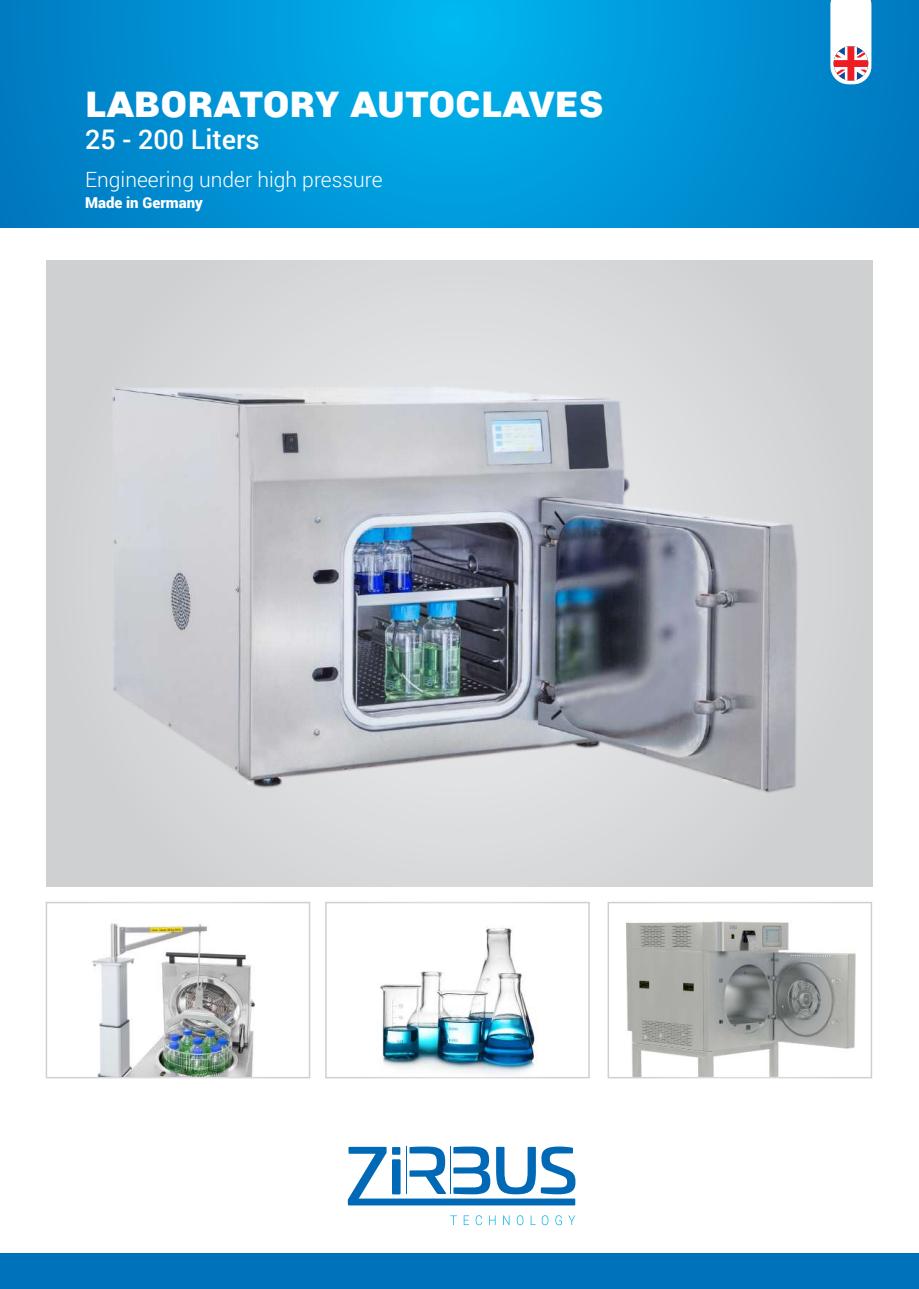
<style>
.page{position:relative;width:919px;height:1289px;background:#fff}
.page>*{position:absolute;margin:0;border:0;box-sizing:border-box;transform-origin:0 0}
.t1{font:900 45px "Roboto";color:#fff}
.t2{font:500 27px "Roboto";color:#fff}
.t3{font:300 21px "Roboto";color:#fff}
.t4{font:900 15px "Roboto";color:#fff}
</style>
<div class="page">
<img style="left:626px;top:921px;width:230px;height:154px">
<div style="left:607px;top:901px;width:265px;height:177px;border:2px solid #fff"></div>
<svg style="left:0;top:0;width:918px;height:227px;background:#0093d5"></svg>
<div style="left:1px;top:1253px;width:917px;height:35px;background:#0072bc"></div>
<svg style="left:348px;top:1146px;width:227px;height:59px"></svg>
<div style="left:392px;top:1159px;width:8px;height:35px;background:#0069b5"></div>
<svg style="left:392px;top:1146px;width:8px;height:8px"></svg>
<svg style="left:450px;top:1215px;width:125px;height:10px"></svg>
<hr style="left:406px;top:1146px;width:1px;height:48px;background:#0069b5">
<hr style="left:450px;top:1146px;width:1px;height:48px;background:#0069b5">
<svg style="left:830px;top:0;width:41px;height:84px"></svg>
<img style="left:92px;top:923px;width:164px;height:152px">
<div style="left:46px;top:901px;width:264px;height:177px;border:2px solid #fff"></div>
<div style="left:46px;top:260px;width:826px;height:627px;background:#d0d1d3"></div>
<img style="left:112px;top:284px;width:685px;height:580px">
<img style="left:379px;top:927px;width:159px;height:148px">
<div style="left:325px;top:901px;width:264px;height:177px;border:2px solid #fff"></div>
<h1 class="t1" style="left:85px;top:69px;width:520px">LABORAtory autoclaves</h1>
<p class="t2" style="left:85px;top:121px;width:176px">25 - 200 Liters</p>
<p class="t3" style="left:85px;top:165px;width:299px">Engineering under high pressure</p>
<p class="t4" style="left:85px;top:192px;width:119px">Made in Germany</p>
</div>
